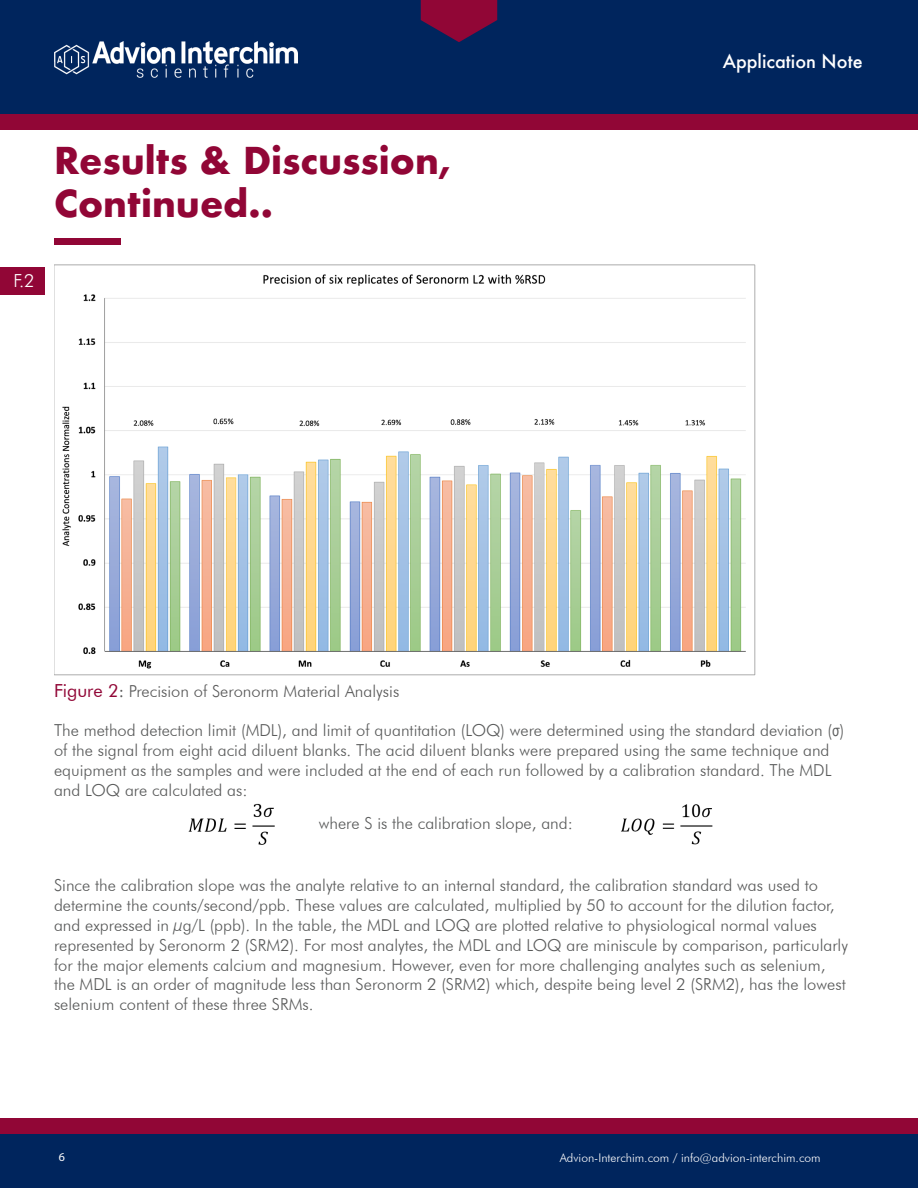
<style>
.page{position:relative;width:918px;height:1188px;background:#fff}
.page>*{position:absolute;margin:0;border:0;box-sizing:border-box;transform-origin:0 0}
.t1{font:700 36px/43.2px "Futura";color:#910636}
.t2{font:500 18px "Futura";color:#fff}
.t3{font:300 18px "Futura BT";color:#fff}
.t4{font:300 16.5px/19.8px "Futura BT";color:#595a5a}
.t5{font:300 16.5px "Futura BT";color:#595959}
.t6{font:300 12px "Futura BT";color:#fff}
.t7{font:12px "Myriad Pro";color:#fff}
.s1{font-weight:400;font-size:18px;color:#910636}
.s2{font-weight:400}
.s3{font-family:"American Typewriter";font-weight:400;font-stretch:condensed}
</style>
<div class="page">
<div style="left:0;top:0;width:918px;height:114px;background:#00255d"></div>
<svg style="left:421px;top:0;width:76px;height:42px"></svg>
<div style="left:0;top:114px;width:918px;height:16px;background:#910636"></div>
<img style="left:54px;top:42px;width:244px;height:36px">
<div style="left:0;top:1134px;width:918px;height:54px;background:#00255d"></div>
<div style="left:0;top:1119px;width:918px;height:15px;background:#910636"></div>
<div style="left:0;top:267px;width:45px;height:28px;background:#910636"></div>
<div style="left:54px;top:238px;width:67px;height:7px;background:#910636"></div>
<img style="left:54px;top:265px;width:702px;height:410px">
<img style="left:188px;top:803px;width:87px;height:42px">
<img style="left:621px;top:804px;width:92px;height:41px">
<p class="t3" style="left:14px;top:269px;width:23px">F.2</p>
<p class="t1" style="left:54px;top:139px;width:399px">Results &amp; Discussion,<br>Continued..</p>
<p class="t2" style="left:723px;top:49px;width:142px">Application Note</p>
<p class="t5" style="left:54px;top:681px;width:347px"><span class="s1">Figure 2</span><span class="s2">:</span> Precision of Seronorm Material Analysis</p>
<p class="t4" style="left:54px;top:721px;width:792px">The method detection limit (MDL), and limit of quantitation (LOQ) were determined using the standard deviation (<span class="s3">σ</span>) of the signal from eight acid diluent blanks. The acid diluent blanks were prepared using the same technique and equipment as the samples and were included at the end of each run followed by a calibration standard. The MDL and LOQ are calculated as:</p>
<p class="t4" style="left:319px;top:814px;width:256px">where S is the calibration slope, and:</p>
<p class="t4" style="left:54px;top:876px;width:796px">Since the calibration slope was the analyte relative to an internal standard, the calibration standard was used to determine the counts/second/ppb. These values are calculated, multiplied by 50 to account for the dilution factor, and expressed in µg/L (ppb). In the table, the MDL and LOQ are plotted relative to physiological normal values represented by Seronorm 2 (SRM2). For most analytes, the MDL and LOQ are miniscule by comparison, particularly for the major elements calcium and magnesium. However, even for more challenging analytes such as selenium, the MDL is an order of magnitude less than Seronorm 2 (SRM2) which, despite being level 2 (SRM2), has the lowest selenium content of these three SRMs.</p>
<p class="t7" style="left:59px;top:1150px;width:8px">6</p>
<p class="t6" style="left:560px;top:1150px;width:262px">Advion-Interchim.com / info@advion-interchim.com</p>
</div>
